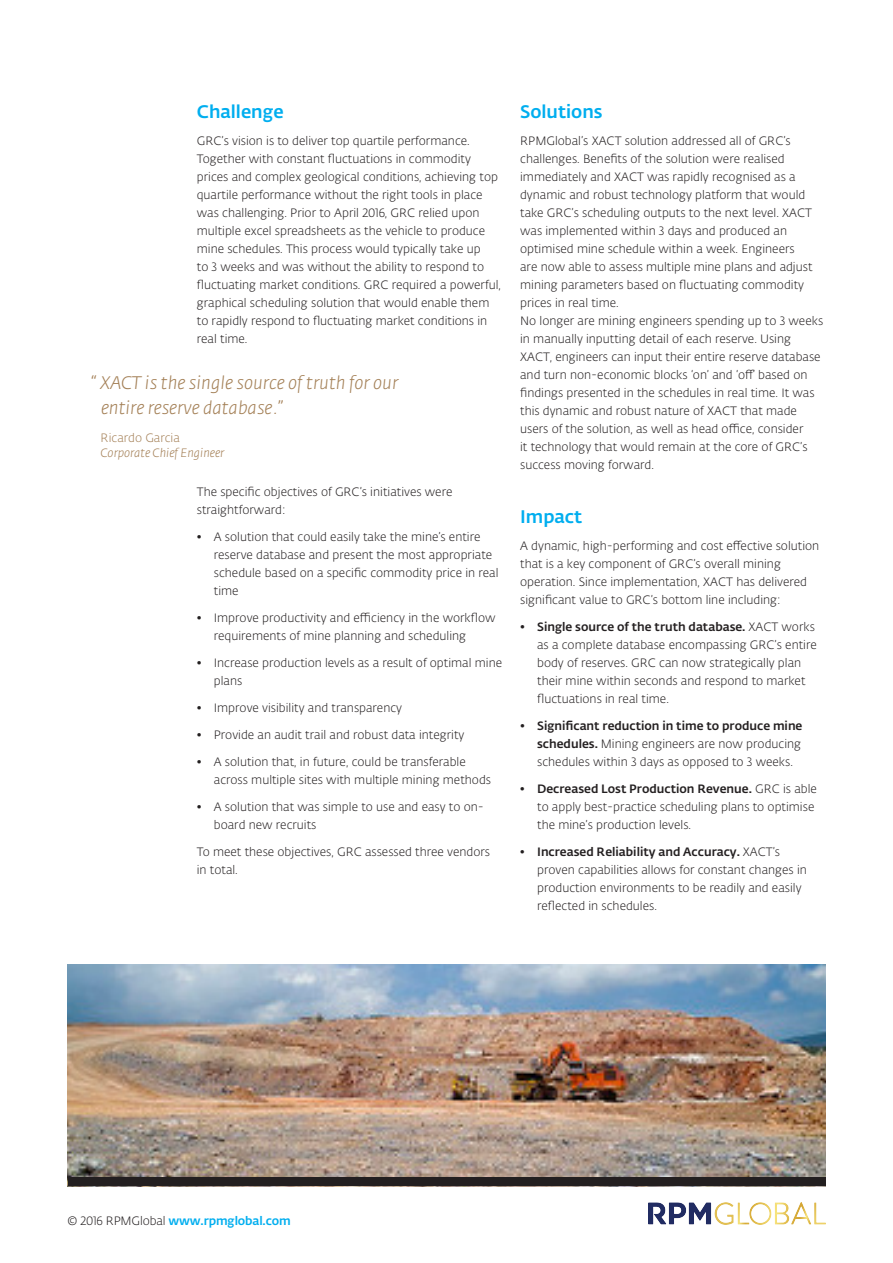
<style>
.page{position:relative;width:893px;height:1263px;background:#fff}
.page>*{position:absolute;margin:0;border:0;box-sizing:border-box;transform-origin:0 0}
.Pullout_Quote{font:italic 300 18px/25.5px "Fedra Sans";color:#a37f55}
.Body{font:500 18px "Fedra Sans Alt Std";color:#00aeef}
.Body-2{font:300 12px/18px "Fedra Sans Alt Std";color:#231f20}
.Pullout_Quote-2{font:italic 300 12px/15px "Fedra Sans";color:#a37f55}
.t1{font:500 12px "Fedra Sans Alt Std";letter-spacing:-.01em;color:#00aeef}
.s1{font-family:"Fedra Sans Alt Std";font-style:normal}
.s2{font-weight:500}
.s3{font-weight:300;color:#231f20}
</style>
<div class="page">
<img style="left:68px;top:964px;width:757px;height:213px">
<div style="left:68px;top:1177px;width:757px;height:9px;background:#231f20"></div>
<img style="left:648px;top:1202px;width:177px;height:22px">
<p class="Body" style="left:197px;top:101px;width:88px">Challenge</p>
<p class="Body-2" style="left:197px;top:132px;width:306px">GRC’s vision is to deliver top quartile performance.<br>Together with constant fluctuations in commodity prices and complex geological conditions, achieving top quartile performance without the right tools in place was challenging. Prior to April 2016, GRC relied upon multiple excel spreadsheets as the vehicle to produce mine schedules. This process would typically take up<br>to 3 weeks and was without the ability to respond to fluctuating market conditions. GRC required a powerful, graphical scheduling solution that would enable them to rapidly respond to fluctuating market conditions in real time.</p>
<p class="Pullout_Quote" style="left:101px;top:370px;width:299px;text-indent:-10px">“ XACT is the single source of truth for our entire reserve database.”</p>
<p class="Pullout_Quote-2" style="left:101px;top:431px;width:125px"><span class="s1">Ricardo Garcia<br></span>Corporate Chief Engineer</p>
<p class="Body-2" style="left:197px;top:483px;width:257px">The specific objectives of GRC’s initiatives were straightforward:</p>
<p class="Body-2" style="left:214px;top:528px;width:286px;text-indent:-17px">• A solution that could easily take the mine’s entire reserve database and present the most appropriate schedule based on a specific commodity price in real time</p>
<p class="Body-2" style="left:214px;top:609px;width:283px;text-indent:-17px">• Improve productivity and efficiency in the workflow requirements of mine planning and scheduling</p>
<p class="Body-2" style="left:214px;top:654px;width:290px;text-indent:-17px">• Increase production levels as a result of optimal mine plans</p>
<p class="Body-2" style="left:197px;top:699px;width:207px">• Improve visibility and transparency</p>
<p class="Body-2" style="left:197px;top:726px;width:269px">• Provide an audit trail and robust data integrity</p>
<p class="Body-2" style="left:214px;top:753px;width:279px;text-indent:-17px">• A solution that, in future, could be transferable across multiple sites with multiple mining methods</p>
<p class="Body-2" style="left:214px;top:798px;width:272px;text-indent:-17px">• A solution that was simple to use and easy to on&shy;board new recruits</p>
<p class="Body-2" style="left:197px;top:843px;width:295px">To meet these objectives, GRC assessed three vendors in total.</p>
<p class="Body" style="left:520px;top:101px;width:84px">Solutions</p>
<p class="Body-2" style="left:520px;top:132px;width:305px">RPMGlobal’s XACT solution addressed all of GRC’s challenges. Benefits of the solution were realised immediately and XACT was rapidly recognised as a dynamic and robust technology platform that would take GRC’s scheduling outputs to the next level. XACT was implemented within 3 days and produced an optimised mine schedule within a week. Engineers<br>are now able to assess multiple mine plans and adjust mining parameters based on fluctuating commodity prices in real time.<br>No longer are mining engineers spending up to 3 weeks in manually inputting detail of each reserve. Using XACT, engineers can input their entire reserve database and turn non-economic blocks ‘on’ and ‘off’ based on findings presented in the schedules in real time. It was this dynamic and robust nature of XACT that made users of the solution, as well as head office, consider<br>it technology that would remain at the core of GRC’s success moving forward.</p>
<p class="Body" style="left:520px;top:506px;width:64px">Impact</p>
<p class="Body-2" style="left:520px;top:537px;width:301px">A dynamic, high-performing and cost effective solution that is a key component of GRC’s overall mining operation. Since implementation, XACT has delivered significant value to GRC’s bottom line including:</p>
<p class="Body-2" style="left:537px;top:618px;width:281px;text-indent:-17px">• <span class="s2">Single source of the truth database.</span> XACT works as a complete database encompassing GRC’s entire body of reserves. GRC can now strategically plan their mine within seconds and respond to market fluctuations in real time.</p>
<p class="Body-2" style="left:537px;top:717px;width:267px;text-align:justify;text-indent:-17px">• <span class="s2">Significant reduction in time to produce mine schedules.</span> Mining engineers are now producing schedules within 3 days as opposed to 3 weeks.</p>
<p class="Body-2" style="left:537px;top:780px;width:281px;text-indent:-17px"><span class="s2">• Decreased Lost Production Revenue.</span> GRC is able to apply best-practice scheduling plans to optimise the mine’s production levels.</p>
<p class="Body-2" style="left:537px;top:843px;width:271px;text-indent:-17px"><span class="s2">• Increased Reliability and Accuracy.</span> XACT’s proven capabilities allows for constant changes in production environments to be readily and easily reflected in schedules.</p>
<p class="t1" style="left:68px;top:1214px;width:225px"><span class="s3">© 2016 RPMGlobal</span> www.rpmglobal.com</p>
</div>
